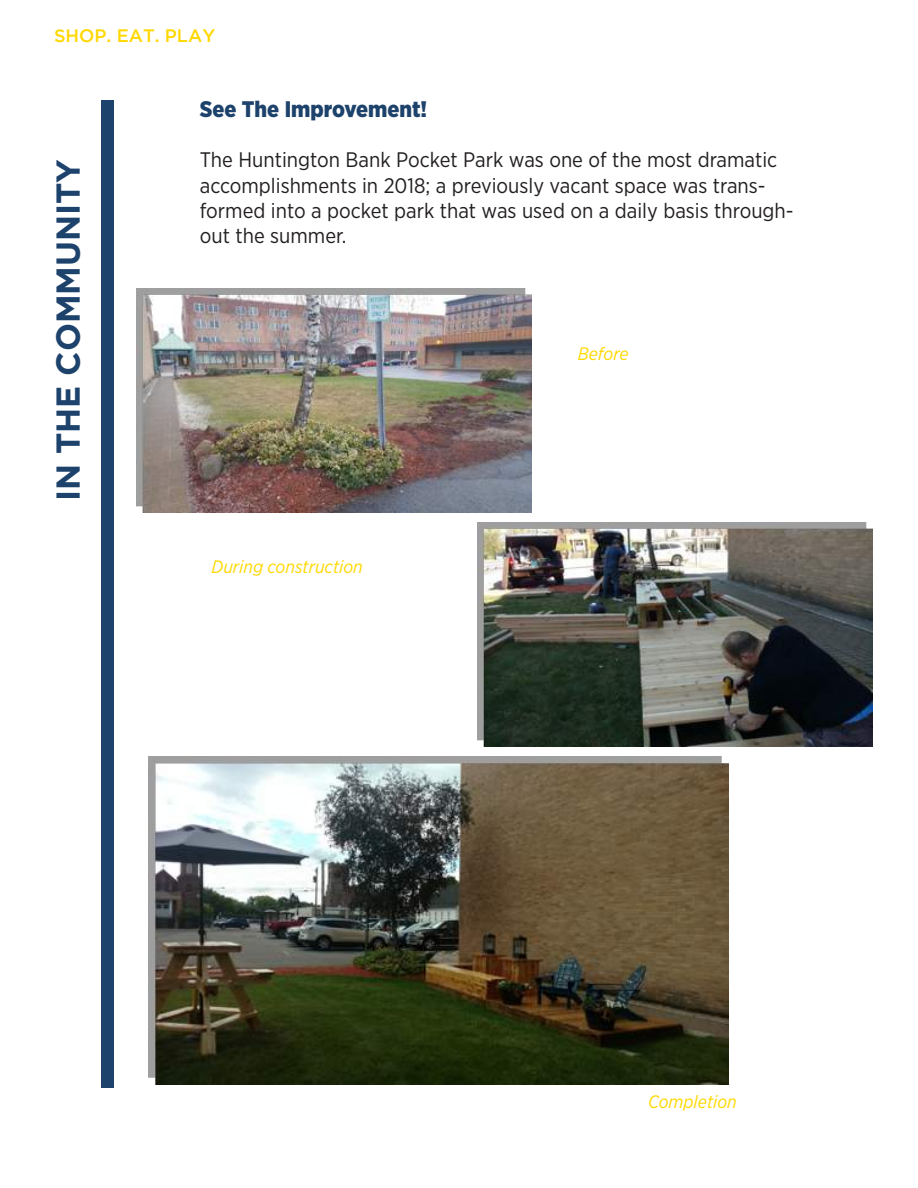
<style>
.page{position:relative;width:918px;height:1188px;background:#fff}
.page>*{position:absolute;margin:0;border:0;box-sizing:border-box;transform-origin:0 0}
.t1{font:700 33px "Gotham";color:#1d426b}
.t2{font:900 22.5px "Gotham Narrow";color:#1d426b}
.t3{font:21px/25.2px "Gotham Narrow";color:#231f20}
.t4{font:italic 18px "Gotham Narrow";color:#ffd801}
.t5{font:500 18px "Gotham";color:#ffd801}
</style>
<div class="page">
<div style="left:101px;top:100px;width:13px;height:988px;background:#1d426b"></div>
<img style="left:137px;top:288px;width:395px;height:225px">
<img style="left:478px;top:522px;width:394px;height:225px">
<img style="left:148px;top:756px;width:580px;height:329px">
<p class="t5" style="left:54px;top:26px;width:163px">SHOP. EAT. PLAY</p>
<h1 class="t1" style="left:49px;top:501px;width:344px;rotate:-90deg">IN THE COMMUNITY</h1>
<p class="t2" style="left:200px;top:94px;width:229px">See The Improvement!</p>
<p class="t3" style="left:200px;top:147px;width:595px">The Huntington Bank Pocket Park was one of the most dramatic accomplishments in 2018; a previously vacant space was trans&shy;formed into a pocket park that was used on a daily basis through&shy;out the summer.</p>
<p class="t4" style="left:212px;top:555px;width:153px">During construction</p>
<p class="t4" style="left:578px;top:343px;width:52px">Before</p>
<p class="t4" style="left:648px;top:1091px;width:90px">Completion</p>
</div>
